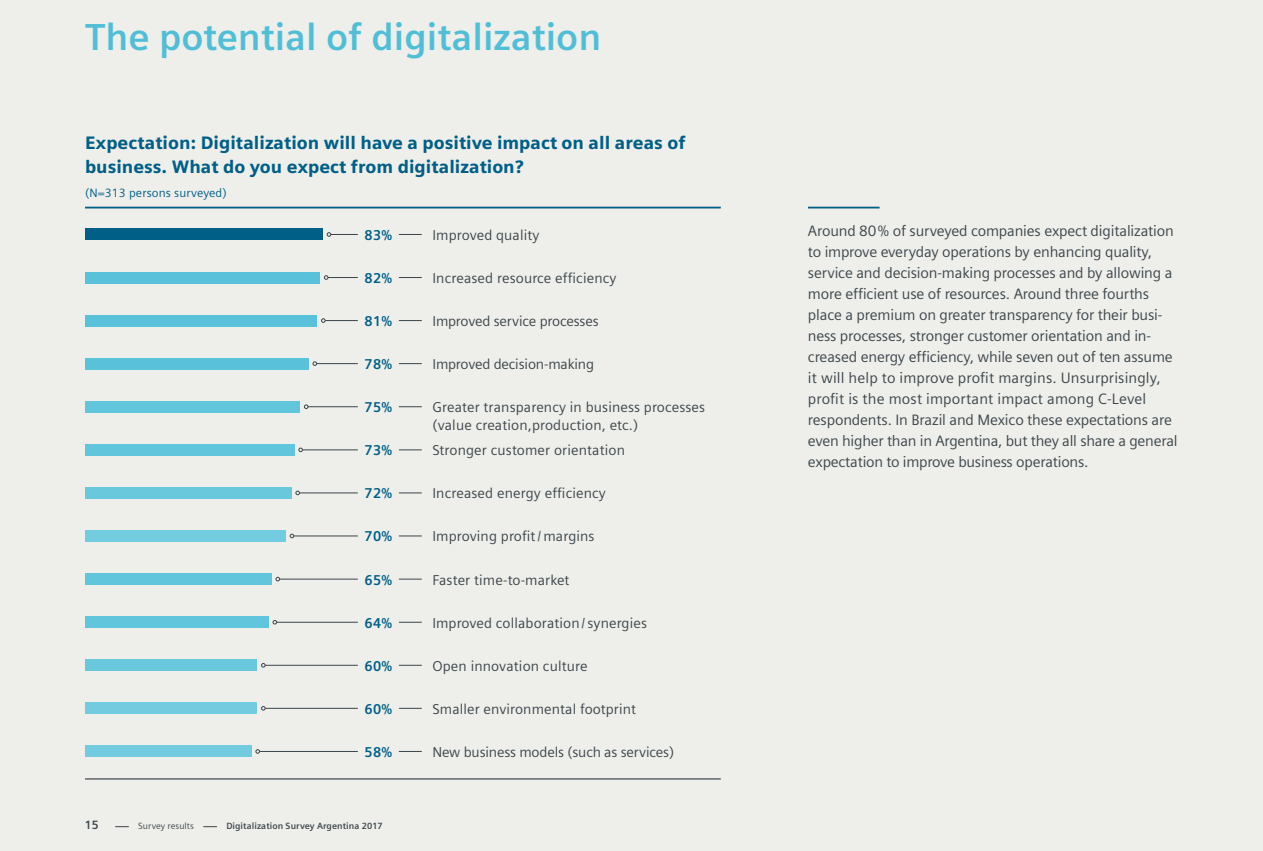
<style>
.page{position:relative;width:1263px;height:851px;background:#fff}
.page>*{position:absolute;margin:0;border:0;box-sizing:border-box;transform-origin:0 0}
.t1{font:700 37.5px "Siemens Sans";color:#50bed7}
.t2{font:900 18px/24px "Siemens Sans";color:#005f87}
.t3{font:15px/21px "Siemens Sans";letter-spacing:-.01em;color:#3c464b}
.t4{font:14.25px/18px "Siemens Sans";letter-spacing:.01em;color:#3c464b}
.t5{font:14.25px "Siemens Sans";letter-spacing:-.01em;color:#3c464b}
.t6{font:700 14.25px "Siemens Sans";letter-spacing:.01em;color:#005f87}
.t7{font:12px "Siemens Sans";letter-spacing:.01em;color:#005f87}
.t8{font:700 12px "Siemens Sans";color:#3c464b}
.t9{font:700 9px "Siemens Sans";letter-spacing:.01em;color:#3c464b}
.t10{font:9px "Siemens Sans";letter-spacing:.01em;color:#3c464b}
</style>
<div class="page">
<div style="left:0;top:0;width:1263px;height:850px;background:#eeeeea"></div>
<hr style="left:808px;top:207px;width:71px;height:1px;background:#005f87">
<hr style="left:85px;top:778px;width:636px;height:1px;background:#3c464b">
<div style="left:85px;top:229px;width:237px;height:11px;background:#005f87"></div>
<svg style="left:327px;top:232px;width:31px;height:5px"></svg>
<svg style="left:399px;top:234px;width:23px;height:1px"></svg>
<div style="left:85px;top:272px;width:235px;height:11px;background:#59c1d9"></div>
<div style="left:85px;top:444px;width:209px;height:11px;background:#61c5db"></div>
<div style="left:85px;top:616px;width:183px;height:11px;background:#61c5db"></div>
<hr style="left:328px;top:277px;width:30px;height:1px;background:#3c464b">
<svg style="left:324px;top:275px;width:4px;height:5px"></svg>
<hr style="left:302px;top:449px;width:56px;height:1px;background:#3c464b">
<svg style="left:298px;top:447px;width:5px;height:5px"></svg>
<hr style="left:277px;top:621px;width:81px;height:1px;background:#3c464b">
<svg style="left:273px;top:620px;width:4px;height:4px"></svg>
<svg style="left:399px;top:277px;width:23px;height:1px"></svg>
<svg style="left:399px;top:449px;width:23px;height:1px"></svg>
<svg style="left:399px;top:621px;width:23px;height:1px"></svg>
<div style="left:85px;top:315px;width:232px;height:11px;background:#59c1d9"></div>
<div style="left:85px;top:487px;width:206px;height:11px;background:#6ac8dd"></div>
<div style="left:85px;top:659px;width:172px;height:11px;background:#6ac8dd"></div>
<hr style="left:325px;top:320px;width:33px;height:1px;background:#3c464b">
<svg style="left:321px;top:318px;width:5px;height:5px"></svg>
<hr style="left:299px;top:492px;width:59px;height:1px;background:#3c464b">
<svg style="left:295px;top:490px;width:5px;height:5px"></svg>
<hr style="left:265px;top:664px;width:93px;height:1px;background:#3c464b">
<svg style="left:261px;top:663px;width:5px;height:4px"></svg>
<svg style="left:399px;top:320px;width:23px;height:1px"></svg>
<svg style="left:399px;top:492px;width:23px;height:1px"></svg>
<svg style="left:399px;top:664px;width:23px;height:1px"></svg>
<div style="left:85px;top:358px;width:223px;height:11px;background:#59c1d9"></div>
<div style="left:85px;top:530px;width:200px;height:11px;background:#73cbdf"></div>
<div style="left:85px;top:702px;width:172px;height:11px;background:#73cbdf"></div>
<div style="left:85px;top:401px;width:215px;height:11px;background:#61c5db"></div>
<div style="left:85px;top:573px;width:186px;height:11px;background:#61c5db"></div>
<div style="left:85px;top:745px;width:166px;height:11px;background:#73cbdf"></div>
<hr style="left:317px;top:363px;width:41px;height:1px;background:#3c464b">
<svg style="left:313px;top:361px;width:4px;height:5px"></svg>
<hr style="left:294px;top:535px;width:64px;height:1px;background:#3c464b">
<svg style="left:290px;top:533px;width:4px;height:5px"></svg>
<hr style="left:265px;top:707px;width:93px;height:1px;background:#3c464b">
<svg style="left:261px;top:706px;width:5px;height:4px"></svg>
<hr style="left:308px;top:406px;width:50px;height:1px;background:#3c464b">
<svg style="left:304px;top:404px;width:4px;height:5px"></svg>
<hr style="left:280px;top:578px;width:78px;height:1px;background:#3c464b">
<svg style="left:276px;top:576px;width:4px;height:5px"></svg>
<hr style="left:259px;top:750px;width:99px;height:1px;background:#3c464b">
<svg style="left:255px;top:749px;width:5px;height:4px"></svg>
<svg style="left:399px;top:363px;width:23px;height:1px"></svg>
<svg style="left:399px;top:535px;width:23px;height:1px"></svg>
<svg style="left:399px;top:707px;width:23px;height:1px"></svg>
<svg style="left:399px;top:406px;width:23px;height:1px"></svg>
<svg style="left:399px;top:578px;width:23px;height:1px"></svg>
<hr style="left:85px;top:207px;width:636px;height:1px;background:#005f87">
<svg style="left:115px;top:826px;width:14px;height:1px"></svg>
<svg style="left:203px;top:826px;width:14px;height:1px"></svg>
<h1 class="t1" style="left:85px;top:16px;width:518px">The potential of digitalization</h1>
<p class="t2" style="left:85px;top:130px;width:602px">Expectation: Digitalization will have a positive impact on all areas of business. What do you expect from digitalization?</p>
<p class="t7" style="left:85px;top:186px;width:143px">(N=313 persons surveyed)</p>
<p class="t4" style="left:432px;top:226px;width:109px">Improved quality</p>
<p class="t4" style="left:432px;top:269px;width:185px">Increased resource efficiency</p>
<p class="t6" style="left:365px;top:227px;width:29px">83%</p>
<p class="t6" style="left:365px;top:270px;width:29px">82%</p>
<p class="t6" style="left:365px;top:313px;width:29px">81%</p>
<p class="t5" style="left:432px;top:313px;width:168px">Improved service processes</p>
<p class="t6" style="left:365px;top:356px;width:29px">78%</p>
<p class="t5" style="left:432px;top:356px;width:163px">Improved decision-making</p>
<p class="t6" style="left:365px;top:399px;width:29px">75%</p>
<p class="t4" style="left:432px;top:398px;width:274px">Greater transparency in business processes (value creation,production, etc.)</p>
<p class="t6" style="left:365px;top:442px;width:29px">73%</p>
<p class="t4" style="left:432px;top:441px;width:194px">Stronger customer orientation</p>
<p class="t6" style="left:365px;top:485px;width:29px">72%</p>
<p class="t4" style="left:432px;top:484px;width:175px">Increased energy efficiency</p>
<p class="t6" style="left:365px;top:528px;width:29px">70%</p>
<p class="t4" style="left:432px;top:527px;width:164px">Improving profit/ margins</p>
<p class="t6" style="left:365px;top:571px;width:29px">65%</p>
<p class="t4" style="left:432px;top:570px;width:138px">Faster time-to-market</p>
<p class="t6" style="left:365px;top:614px;width:29px">64%</p>
<p class="t4" style="left:432px;top:613px;width:216px">Improved collaboration/ synergies</p>
<p class="t6" style="left:365px;top:657px;width:29px">60%</p>
<p class="t4" style="left:432px;top:656px;width:157px">Open innovation culture</p>
<p class="t6" style="left:365px;top:700px;width:29px">60%</p>
<p class="t4" style="left:432px;top:699px;width:205px">Smaller environmental footprint</p>
<p class="t6" style="left:365px;top:743px;width:29px">58%</p>
<p class="t5" style="left:432px;top:743px;width:243px">New business models (such as services)</p>
<p class="t8" style="left:85px;top:818px;width:15px">15</p>
<p class="t10" style="left:138px;top:821px;width:57px">Survey results</p>
<p class="t9" style="left:226px;top:821px;width:158px">Digitalization Survey Argentina 2017</p>
<p class="t3" style="left:808px;top:220px;width:371px">Around 80% of surveyed companies expect digitalization to improve everyday operations by enhancing quality, service and decision-making processes and by allowing a more efficient use of resources. Around three fourths place a premium on greater transparency for their busi&shy;ness processes, stronger customer orientation and in&shy;creased energy efficiency, while seven out of ten assume it will help to improve profit margins. Unsurprisingly, profit is the most important impact among C-Level respondents. In Brazil and Mexico these expectations are even higher than in Argentina, but they all share a general expectation to improve business operations.</p>
</div>
